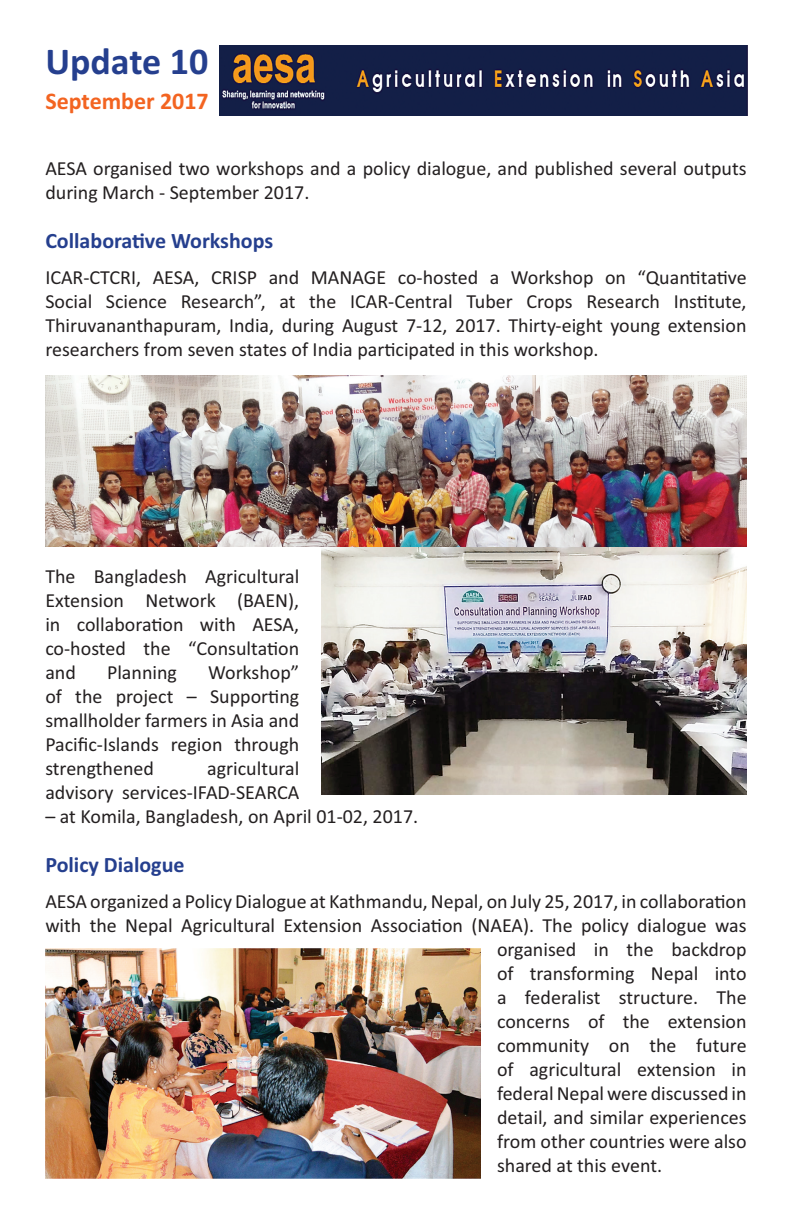
<style>
.page{position:relative;width:792px;height:1224px;background:#fff}
.page>*{position:absolute;margin:0;border:0;box-sizing:border-box;transform-origin:0 0}
.t1{font:700 38px "Calibri";color:#253f8e}
.t2{font:700 24px "Calibri";color:#f36421}
.t3{font:700 22px "Calibri";color:#253f8e}
.t4{font:20px/24px "Calibri";color:#231f20;text-align:justify}
</style>
<div class="page">
<img style="left:322px;top:547px;width:425px;height:248px">
<img style="left:219px;top:45px;width:529px;height:70px">
<img style="left:45px;top:375px;width:702px;height:172px">
<img style="left:45px;top:948px;width:435px;height:231px">
<h1 class="t1" style="left:45px;top:48px;width:164px">Update 10</h1>
<p class="t2" style="left:45px;top:92px;width:165px">September 2017</p>
<p class="t4" style="left:45px;top:158px;width:703px">AESA organised two workshops and a policy dialogue, and published several outputs during March - September 2017.</p>
<p class="t3" style="left:45px;top:234px;width:229px">Collabora-ve Workshops</p>
<p class="t4" style="left:45px;top:267px;width:703px">ICAR-CTCRI, AESA, CRISP and MANAGE co-hosted a Workshop on “Quan-ta-ve Social Science Research”, at the ICAR-Central Tuber Crops Research Ins-tute, Thiruvananthapuram, India, during August 7-12, 2017. Thirty-eight young extension researchers from seven states of India par-cipated in this workshop.</p>
<p class="t4" style="left:45px;top:566px;width:255px">The Bangladesh Agricultural Extension Network (BAEN), in collabora-on with AESA, co-hosted the “Consulta-on and</p>
<p class="t4" style="left:45px;top:662px;width:255px;text-indent:163px">Workshop” of the project – Suppor-ng smallholder farmers in Asia and Pacific-Islands region through strengthened</p>
<p class="t4" style="left:107px;top:662px;width:72px">Planning</p>
<p class="t4" style="left:45px;top:758px;width:255px;text-align:right">agricultural<br>advisory services-IFAD-SEARCA</p>
<p class="t4" style="left:45px;top:806px;width:374px">– at Komila, Bangladesh, on April 01-02, 2017.</p>
<p class="t3" style="left:45px;top:857px;width:141px">Policy Dialogue</p>
<p class="t4" style="left:45px;top:891px;width:703px">AESA organized a Policy Dialogue at Kathmandu, Nepal, on July 25, 2017, in collabora-on</p>
<p class="t4" style="left:45px;top:915px;width:703px">with the Nepal Agricultural Extension Associa-on (NAEA). The policy dialogue was</p>
<p class="t4" style="left:497px;top:939px;width:251px">organised in the backdrop</p>
<p class="t4" style="left:497px;top:963px;width:251px">of transforming Nepal into</p>
<p class="t4" style="left:497px;top:987px;width:251px">a federalist structure. The</p>
<p class="t4" style="left:497px;top:1011px;width:251px">concerns of the extension</p>
<p class="t4" style="left:497px;top:1035px;width:251px">community on the future</p>
<p class="t4" style="left:497px;top:1059px;width:251px">of agricultural extension in</p>
<p class="t4" style="left:497px;top:1083px;width:251px">federal Nepal were discussed in</p>
<p class="t4" style="left:497px;top:1107px;width:251px">detail, and similar experiences</p>
<p class="t4" style="left:497px;top:1131px;width:251px">from other countries were also</p>
<p class="t4" style="left:497px;top:1155px;width:167px">shared at this event.</p>
</div>
